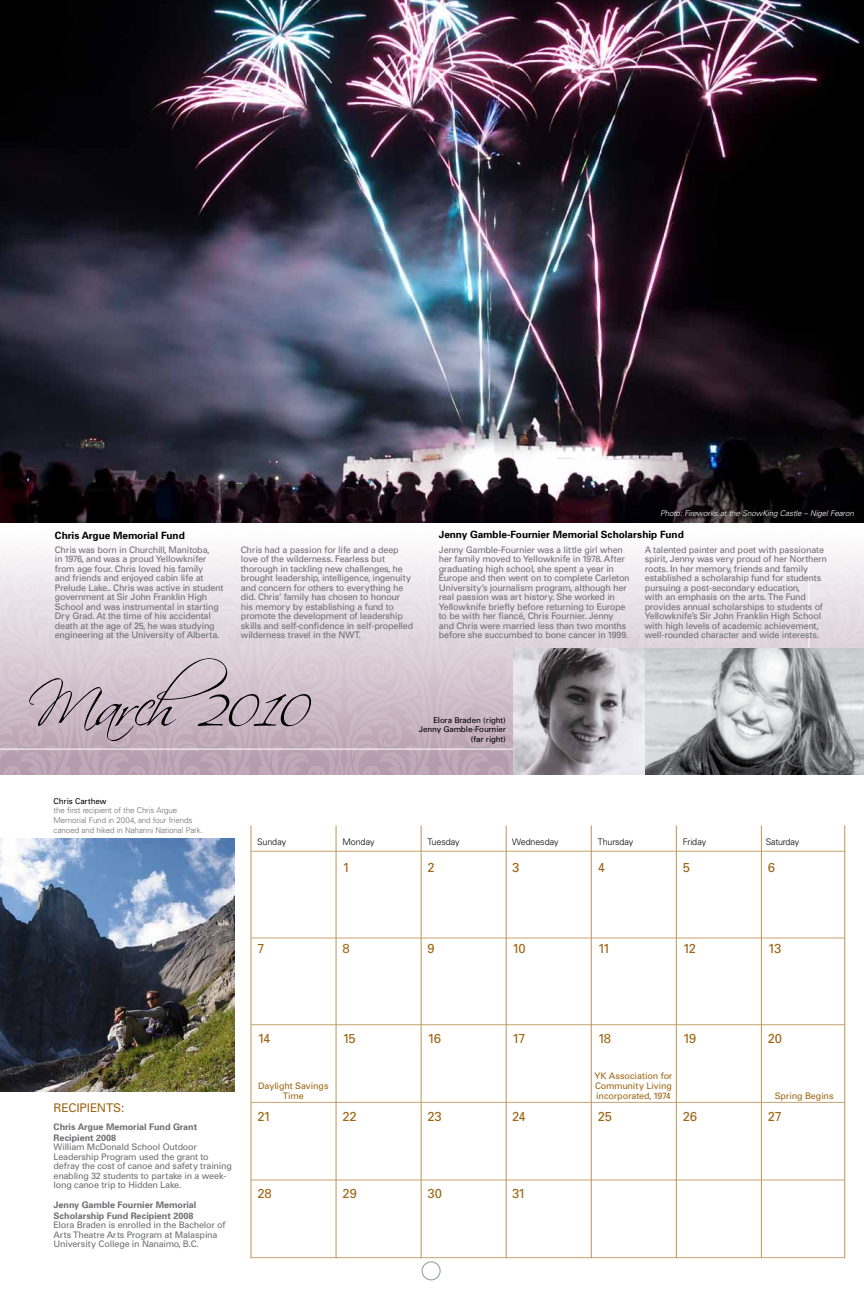
<style>
.page{position:relative;width:864px;height:1296px;background:#fff}
.page>*{position:absolute;margin:0;border:0;box-sizing:border-box;transform-origin:0 0}
.t1{font:60px "Scriptina";letter-spacing:-.055em;color:#000}
.t2{font:13px "Univers";letter-spacing:-.075em;color:#9e6614}
.t3{font:12px "Univers";color:#9e6614}
.t4{font:700 10px "Univers";color:#000}
.t5{font:9px/9.5px "Univers";letter-spacing:-.025em;color:#6d6e71}
.t6{font:700 9px/10.8px "Univers";color:#6d6e71}
.t7{font:9px/10px "Univers";letter-spacing:-.01em;color:#9e6614;text-align:center}
.t8{font:300 9px "Univers";letter-spacing:-.02em;color:#000}
.t9{font:300 8px/9.6px "Univers";letter-spacing:-.015em;color:#6d6e71}
.t10{font:8px/9.6px "Univers";letter-spacing:-.02em;color:#000;text-align:right}
.t11{font:italic 300 8px "Univers";letter-spacing:-.015em;color:#fff}
.s1{font-weight:400;color:#000}
</style>
<div class="page">
<svg style="left:0;top:553px;width:864px;height:221px;background:#dcd0d9"></svg>
<hr style="left:0;top:749px;width:864px;height:1px;background:#fff">
<hr style="left:251px;top:851px;width:594px;height:1px;background:#c5a372">
<hr style="left:251px;top:937px;width:594px;height:1px;background:#c5a372">
<hr style="left:251px;top:1024px;width:594px;height:1px;background:#c5a372">
<hr style="left:251px;top:1102px;width:594px;height:1px;background:#c5a372">
<hr style="left:251px;top:1180px;width:594px;height:1px;background:#c5a372">
<hr style="left:251px;top:1257px;width:594px;height:1px;background:#c5a372">
<hr style="left:251px;top:825px;width:1px;height:433px;background:#bb945b">
<hr style="left:336px;top:825px;width:1px;height:433px;background:#bb945b">
<hr style="left:421px;top:825px;width:1px;height:433px;background:#bb945b">
<hr style="left:506px;top:825px;width:1px;height:433px;background:#bb945b">
<hr style="left:591px;top:825px;width:1px;height:433px;background:#bb945b">
<hr style="left:676px;top:825px;width:1px;height:433px;background:#bb945b">
<hr style="left:761px;top:825px;width:1px;height:433px;background:#bb945b">
<hr style="left:844px;top:825px;width:1px;height:433px;background:#bb945b">
<hr style="left:808px;top:523px;width:2px;height:251px;background:#fff">
<img style="left:0;top:838px;width:235px;height:254px">
<div style="left:422px;top:1261px;width:19px;height:19px;border:1px solid #8b9b92;border-radius:50%"></div>
<img style="left:0;top:0;width:864px;height:523px">
<img style="left:645px;top:648px;width:219px;height:126px">
<img style="left:513px;top:648px;width:132px;height:126px">
<p class="t4" style="left:55px;top:529px;width:131px">Chris Argue Memorial Fund</p>
<p class="t5" style="left:55px;top:545px;width:170px">Chris was born in Churchill, Manitoba,<br>in 1976, and was a proud Yellowknifer from age four. Chris loved his family<br>and friends and enjoyed cabin life at Prelude Lake.. Chris was active in student government at Sir John Franklin High School and was instrumental in starting Dry Grad. At the time of his accidental death at the age of 25, he was studying engineering at the University of Alberta.</p>
<p class="t5" style="left:241px;top:545px;width:174px">Chris had a passion for life and a deep love of the wilderness. Fearless but thorough in tackling new challenges, he brought leadership, intelligence, ingenuity and concern for others to everything he did. Chris’ family has chosen to honour his memory by establishing a fund to promote the development of leadership skills and self-confidence in self-propelled wilderness travel in the NWT.</p>
<p class="t11" style="left:660px;top:509px;width:195px">Photo: Fireworks at the SnowKing Castle – Nigel Fearon</p>
<p class="t4" style="left:439px;top:528px;width:246px">Jenny Gamble-Fournier Memorial Scholarship Fund</p>
<p class="t5" style="left:439px;top:545px;width:192px">Jenny Gamble-Fournier was a little girl when her family moved to Yellowknife in 1978. After graduating high school, she spent a year in Europe and then went on to complete Carleton University’s journalism program, although her real passion was art history. She worked in Yellowknife briefly before returning to Europe to be with her fiancé, Chris Fournier. Jenny and Chris were married less than two months before she succumbed to bone cancer in 1999.</p>
<p class="t5" style="left:645px;top:545px;width:184px">A talented painter and poet with passionate spirit, Jenny was very proud of her Northern roots. In her memory, friends and family established a scholarship fund for students pursuing a post-secondary education,<br>with an emphasis on the arts. The Fund provides annual scholarships to students of Yellowknife’s Sir John Franklin High School with high levels of academic achievement, well-rounded character and wide interests.</p>
<p class="t1" style="left:28px;top:670px;width:285px">March2010</p>
<p class="t9" style="left:54px;top:796px;width:151px"><span class="s1">Chris Carthew<br></span>the first recipient of the Chris Argue Memorial Fund in 2004, and four friends canoed and hiked in Nahanni National Park.</p>
<p class="t8" style="left:257px;top:837px;width:30px">Sunday</p>
<p class="t2" style="left:258px;top:941px;width:9px">7</p>
<p class="t10" style="left:419px;top:715px;width:89px">Elora Braden (right)<br>Jenny Gamble-Fournier (far right)</p>
<p class="t8" style="left:343px;top:837px;width:34px">Monday</p>
<p class="t8" style="left:428px;top:837px;width:33px">Tuesday</p>
<p class="t8" style="left:512px;top:837px;width:48px">Wednesday</p>
<p class="t8" style="left:598px;top:837px;width:37px">Thursday</p>
<p class="t8" style="left:683px;top:837px;width:25px">Friday</p>
<p class="t8" style="left:766px;top:837px;width:35px">Saturday</p>
<p class="t2" style="left:343px;top:859px;width:9px">1</p>
<p class="t2" style="left:343px;top:941px;width:9px">8</p>
<p class="t2" style="left:428px;top:859px;width:9px">2</p>
<p class="t2" style="left:428px;top:941px;width:9px">9</p>
<p class="t2" style="left:512px;top:859px;width:9px">3</p>
<p class="t2" style="left:512px;top:941px;width:15px">10</p>
<p class="t2" style="left:598px;top:859px;width:9px">4</p>
<p class="t2" style="left:598px;top:941px;width:14px">11</p>
<p class="t2" style="left:683px;top:859px;width:9px">5</p>
<p class="t2" style="left:683px;top:941px;width:15px">12</p>
<p class="t2" style="left:768px;top:859px;width:9px">6</p>
<p class="t2" style="left:768px;top:941px;width:15px">13</p>
<p class="t2" style="left:258px;top:1030px;width:15px">14</p>
<p class="t2" style="left:343px;top:1030px;width:15px">15</p>
<p class="t2" style="left:428px;top:1030px;width:15px">16</p>
<p class="t2" style="left:512px;top:1030px;width:15px">17</p>
<p class="t2" style="left:598px;top:1030px;width:15px">18</p>
<p class="t2" style="left:683px;top:1030px;width:15px">19</p>
<p class="t2" style="left:768px;top:1030px;width:16px">20</p>
<p class="t3" style="left:54px;top:1100px;width:16px">Recipients</p>
<p class="t3" style="left:121px;top:1100px;width:5px">:</p>
<p class="t6" style="left:54px;top:1121px;width:145px">Chris Argue Memorial Fund Grant<br>Recipient 2008</p>
<p class="t5" style="left:54px;top:1142px;width:180px">William McDonald School Outdoor Leadership Program used the grant to defray the cost of canoe and safety training enabling 32 students to partake in a week&shy;long canoe trip to Hidden Lake.</p>
<p class="t6" style="left:54px;top:1199px;width:144px">Jenny Gamble Fournier Memorial<br>Scholarship Fund Recipient 2008</p>
<p class="t5" style="left:54px;top:1220px;width:173px">Elora Braden is enrolled in the Bachelor of<br>Arts Theatre Arts Program at Malaspina<br>University College in Nanaimo, B.C.</p>
<p class="t7" style="left:258px;top:1081px;width:72px">Daylight Savings<br>Time</p>
<p class="t7" style="left:595px;top:1071px;width:79px;text-align:justify">YK Association for Community Living incorporated, 1974</p>
<p class="t2" style="left:258px;top:1109px;width:15px">21</p>
<p class="t2" style="left:343px;top:1109px;width:16px">22</p>
<p class="t2" style="left:428px;top:1109px;width:16px">23</p>
<p class="t2" style="left:512px;top:1109px;width:15px">24</p>
<p class="t2" style="left:598px;top:1109px;width:16px">25</p>
<p class="t2" style="left:683px;top:1109px;width:16px">26</p>
<p class="t2" style="left:258px;top:1185px;width:16px">28</p>
<p class="t2" style="left:343px;top:1185px;width:16px">29</p>
<p class="t2" style="left:428px;top:1185px;width:16px">30</p>
<p class="t2" style="left:512px;top:1185px;width:15px">31</p>
<p class="t7" style="left:775px;top:1091px;width:60px">Spring Begins</p>
<p class="t2" style="left:768px;top:1109px;width:16px">27</p>
</div>
